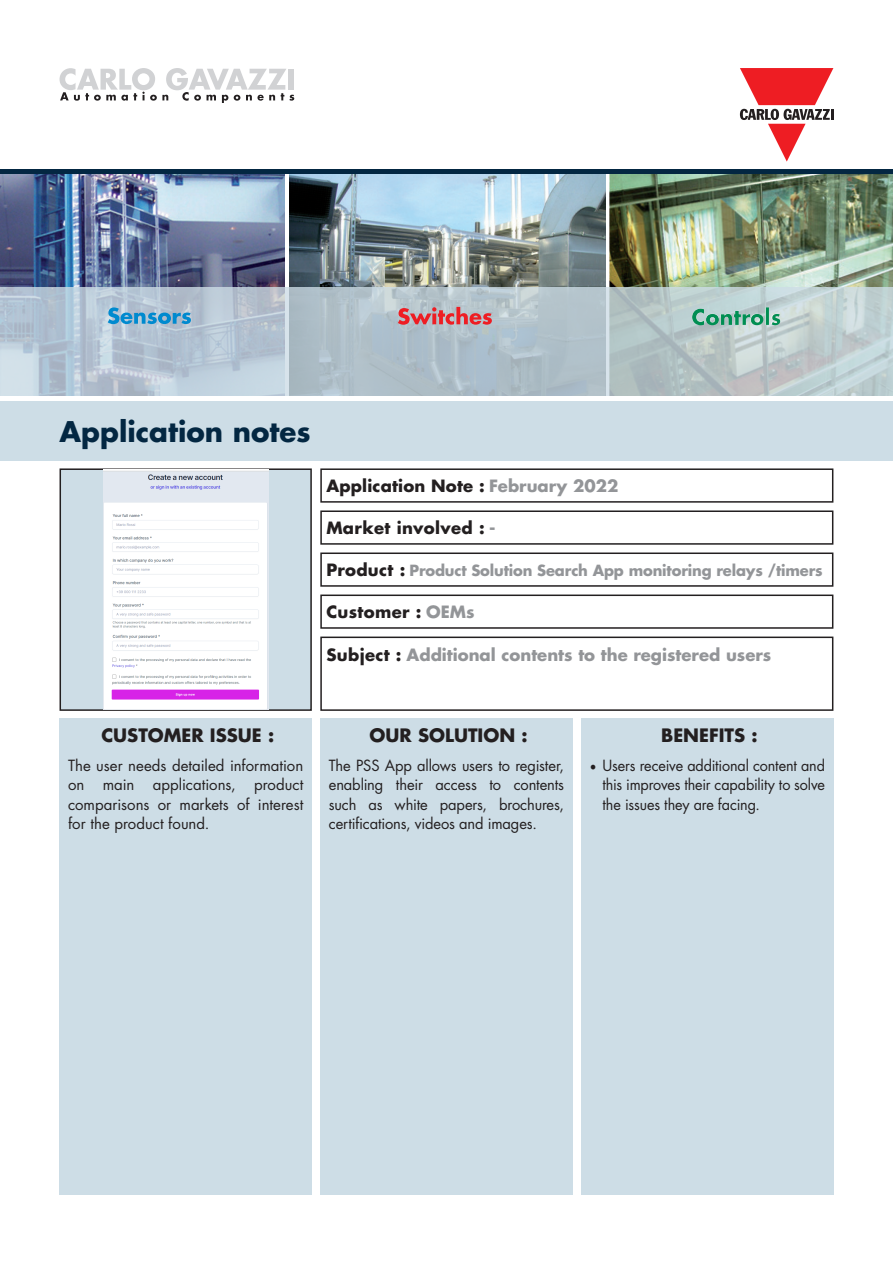
<style>
.page{position:relative;width:893px;height:1263px;background:#fff}
.page>*{position:absolute;margin:0;border:0;box-sizing:border-box;transform-origin:0 0}
.t1{font:700 27.75px "Futura Std";color:#032742}
.t2{font:700 18px "Futura Std";color:#231f20}
.t3{font:700 16.5px "Futura Std";letter-spacing:.01em;color:#231f20}
.t4{font:700 16.5px "Futura Std";color:#939598}
.t5{font:15px/19.5px "Futura Std";letter-spacing:-.005em;color:#231f20;text-align:justify}
.t6{font:15px/19.5px "Futura Std";letter-spacing:-.005em;color:#231f20;text-align:justify;scale:.96 1}
.t7{font:700 15px "Futura Std";letter-spacing:-.01em;color:#939598}
.s1{color:#939598}
.s2{font-size:16.5px;color:#231f20}
.s3{color:#231f20}
.s4{font-family:"Minion Pro";font-size:18px}
</style>
<div class="page">
<svg style="left:740px;top:68px;width:93px;height:94px"></svg>
<svg style="left:60px;top:68px;width:234px;height:34px"></svg>
<div style="left:0;top:401px;width:893px;height:60px;background:#cddde6"></div>
<div style="left:60px;top:469px;width:251px;height:241px;background:#cddde6"></div>
<div style="left:60px;top:468px;width:252px;height:243px;border:2px solid #231f20"></div>
<div style="left:320px;top:468px;width:513px;height:35px;border:2px solid #231f20"></div>
<div style="left:320px;top:510px;width:513px;height:35px;border:2px solid #231f20"></div>
<div style="left:320px;top:552px;width:513px;height:35px;border:2px solid #231f20"></div>
<div style="left:320px;top:594px;width:513px;height:35px;border:2px solid #231f20"></div>
<div style="left:320px;top:636px;width:513px;height:75px;border:2px solid #231f20"></div>
<div style="left:60px;top:719px;width:252px;height:476px;background:#cddde6"></div>
<div style="left:320px;top:719px;width:253px;height:476px;background:#cddde6"></div>
<div style="left:581px;top:719px;width:252px;height:476px;background:#cddde6"></div>
<img style="left:103px;top:470px;width:165px;height:239px">
<img style="left:0;top:173px;width:285px;height:114px">
<img style="left:289px;top:173px;width:317px;height:114px">
<img style="left:610px;top:173px;width:283px;height:114px">
<svg style="left:0;top:287px;width:893px;height:109px;background:#b6c5ce"></svg>
<img style="left:692px;top:307px;width:88px;height:18px">
<svg style="left:398px;top:307px;width:94px;height:18px;background:#cc7e85"></svg>
<svg style="left:108px;top:307px;width:83px;height:17px"></svg>
<hr style="left:0;top:169px;width:893px;height:4px;background:#032742">
<h1 class="t1" style="left:60px;top:413px;width:253px">Application notes</h1>
<p class="t3" style="left:326px;top:475px;width:293px">Application Note : <span class="s1">February 2022</span></p>
<p class="t3" style="left:326px;top:517px;width:171px">Market involved : <span class="s1">-</span></p>
<p class="t7" style="left:326px;top:560px;width:498px"><span class="s2">Product :</span> Product Solution Search App monitoring relays /timers</p>
<p class="t3" style="left:326px;top:601px;width:150px">Customer : <span class="s1">OEMs</span></p>
<p class="t4" style="left:326px;top:644px;width:446px"><span class="s3">Subject :</span> Additional contents to the registered users</p>
<p class="t2" style="left:101px;top:723px;width:174px">CUSTOMER ISSUE :</p>
<p class="t2" style="left:370px;top:723px;width:159px">OUR SOLUTION :</p>
<p class="t2" style="left:661px;top:723px;width:98px">BENEFITS :</p>
<p class="t5" style="left:68px;top:756px;width:237px">The user needs detailed information on main applications, product comparisons or markets of interest for the product found.</p>
<p class="t5" style="left:329px;top:756px;width:237px">The PSS App allows users to register, enabling their access to contents such as white papers, brochures, certifications, videos and images.</p>
<p class="t6" style="left:603px;top:756px;width:233px;text-indent:-13px"><span class="s4">•</span> Users receive additional content and this improves their capability to solve the issues they are facing.</p>
</div>
